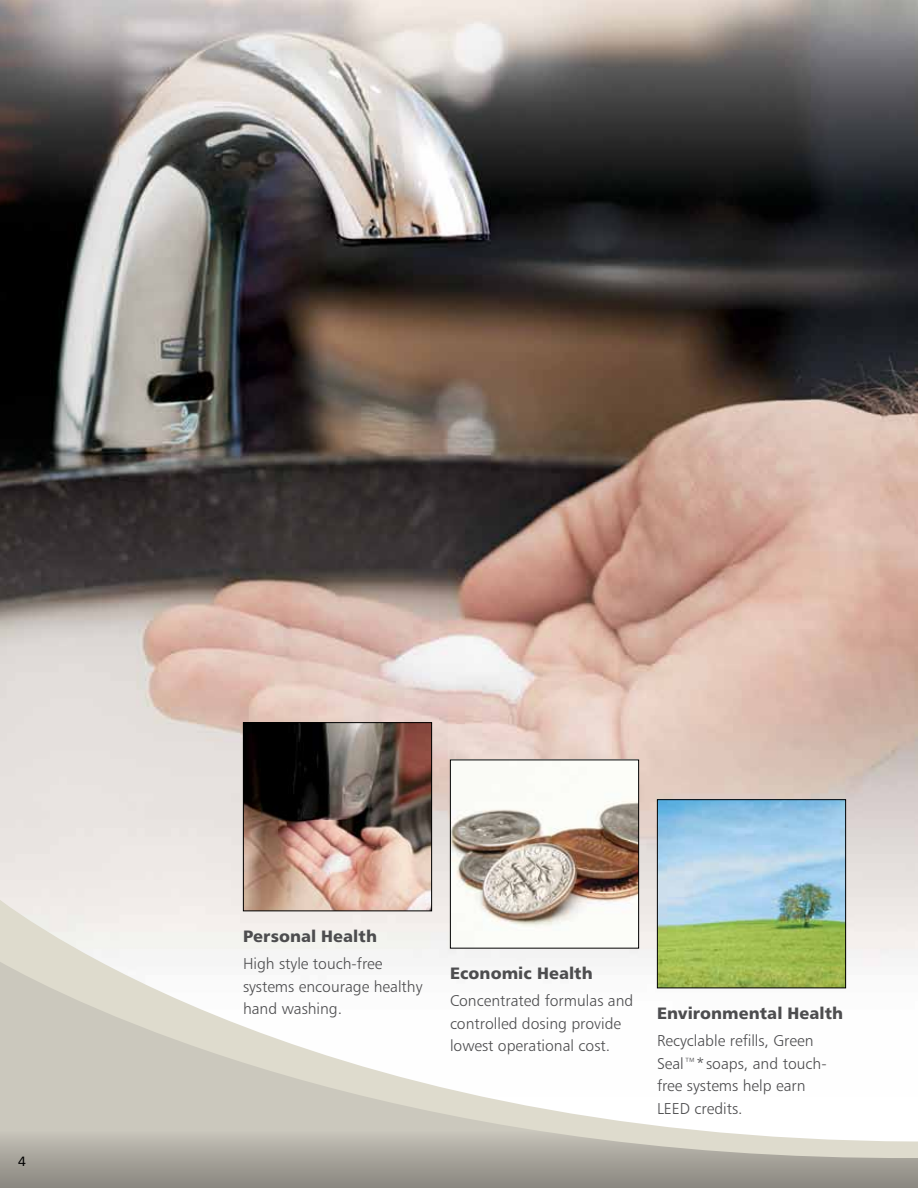
<style>
.page{position:relative;width:918px;height:1188px;background:#fff}
.page>*{position:absolute;margin:0;border:0;box-sizing:border-box;transform-origin:0 0}
.t1{font:16.5px "Humanist 777 BT Black B";letter-spacing:.005em;color:#4d4d4f}
.t2{font:15.75px/22.5px "Humanist 777 BT Light B";color:#4d4d4f}
.t3{font:13.5px "Humanist 777 BT Roman B";color:#000}
</style>
<div class="page">
<img style="left:0;top:0;width:918px;height:891px">
<svg style="left:0;top:891px;width:918px;height:71px;fill:#f3f0ed"></svg>
<svg style="left:0;top:962px;width:918px;height:226px"></svg>
<img style="left:452px;top:762px;width:185px;height:185px">
<div style="left:450px;top:760px;width:189px;height:189px;border:1px solid #000"></div>
<img style="left:659px;top:801px;width:185px;height:185px">
<div style="left:657px;top:799px;width:189px;height:189px;border:1px solid #000"></div>
<img style="left:245px;top:724px;width:185px;height:185px">
<div style="left:243px;top:722px;width:189px;height:189px;border:1px solid #000"></div>
<p class="t3" style="left:18px;top:1153px;width:9px">4</p>
<p class="t1" style="left:243px;top:926px;width:135px">Personal Health</p>
<p class="t2" style="left:243px;top:952px;width:181px">High style touch-free systems encourage healthy hand washing.</p>
<p class="t1" style="left:450px;top:963px;width:144px">Economic Health</p>
<p class="t2" style="left:450px;top:989px;width:185px">Concentrated formulas and controlled dosing provide lowest operational cost.</p>
<p class="t1" style="left:657px;top:1003px;width:188px">Environmental Health</p>
<p class="t2" style="left:657px;top:1029px;width:171px">Recyclable refills, Green<br>Seal™* soaps, and touch&shy;free systems help earn<br>LEED credits.</p>
</div>
